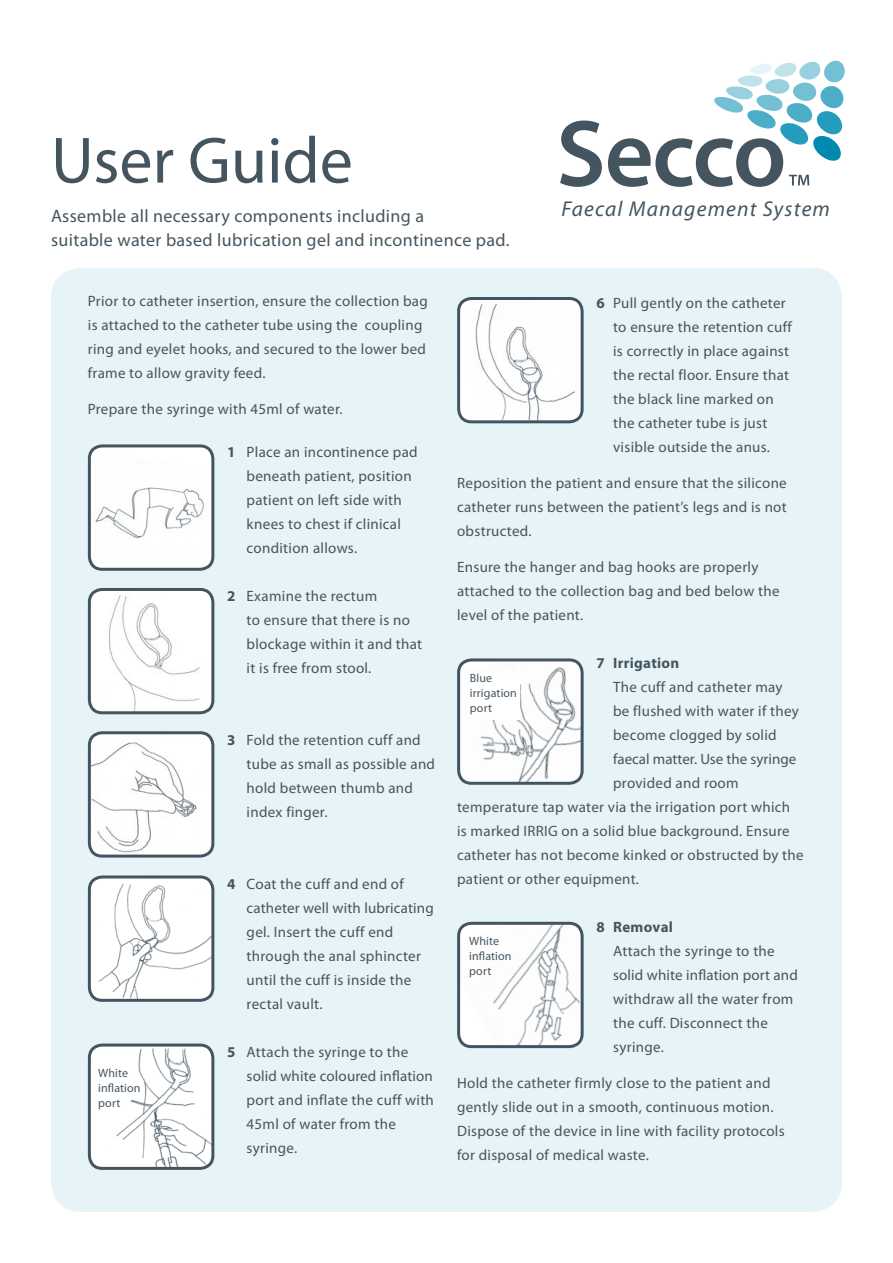
<style>
.page{position:relative;width:893px;height:1263px;background:#fff}
.page>*{position:absolute;margin:0;border:0;box-sizing:border-box;transform-origin:0 0}
.t1{font:66px "Myriad Pro";color:#455560}
.t2{font:italic 21.6px "Myriad Pro";letter-spacing:.055em;color:#455560}
.t3{font:18px/24px "Myriad Pro";letter-spacing:.02em;color:#455560}
.t4{font:15px/24px "Myriad Pro";letter-spacing:.02em;color:#455560}
.t5{font:15px "Myriad Pro";color:#455560}
.t6{font:700 15px "Myriad Pro";letter-spacing:.02em;color:#455560}
.t7{font:12px/15px "Myriad Pro";letter-spacing:.01em;color:#455560}
.s1{font-weight:700}
</style>
<div class="page">
<div style="left:51px;top:268px;width:791px;height:944px;background:#e6f3f7;border-radius:30px"></div>
<svg style="left:560px;top:121px;width:42px;height:66px"></svg>
<svg style="left:608px;top:60px;width:237px;height:127px"></svg>
<div style="left:89px;top:446px;width:124px;height:123px;background:#fff;border-radius:13px"></div>
<img style="left:92px;top:487px;width:118px;height:76px">
<div style="left:88px;top:444px;width:126px;height:127px;border:3px solid #455560;border-radius:13px"></div>
<div style="left:89px;top:589px;width:124px;height:124px;background:#fff;border-radius:13px"></div>
<img style="left:91px;top:592px;width:109px;height:121px">
<div style="left:88px;top:588px;width:126px;height:126px;border:3px solid #455560;border-radius:13px"></div>
<img style="left:92px;top:879px;width:121px;height:119px">
<div style="left:88px;top:875px;width:126px;height:127px;border:3px solid #455560;border-radius:13px"></div>
<img style="left:89px;top:735px;width:124px;height:121px">
<div style="left:88px;top:731px;width:126px;height:126px;border:3px solid #455560;border-radius:13px"></div>
<img style="left:461px;top:301px;width:119px;height:121px">
<div style="left:457px;top:297px;width:127px;height:126px;border:3px solid #455560;border-radius:13px"></div>
<img style="left:92px;top:1047px;width:121px;height:119px">
<div style="left:88px;top:1043px;width:126px;height:127px;border:3px solid #455560;border-radius:13px"></div>
<img style="left:461px;top:662px;width:119px;height:119px">
<div style="left:457px;top:658px;width:127px;height:127px;border:3px solid #455560;border-radius:13px"></div>
<img style="left:461px;top:926px;width:119px;height:118px">
<div style="left:457px;top:922px;width:127px;height:126px;border:3px solid #455560;border-radius:13px"></div>
<div style="left:470px;top:673px;width:50px;height:47px;background:#fff"></div>
<h1 class="t1" style="left:51px;top:120px;width:303px">User Guide</h1>
<p class="t3" style="left:51px;top:203px;width:460px">Assemble all necessary components including a<br>suitable water based lubrication gel and incontinence pad.</p>
<h2 class="t2" style="left:561px;top:196px;width:270px">Faecal Management System</h2>
<p class="t4" style="left:88px;top:289px;width:341px">Prior to catheter insertion, ensure the collection bag is attached to the catheter tube using the coupling ring and eyelet hooks, and secured to the lower bed frame to allow gravity feed.</p>
<p class="t4" style="left:88px;top:397px;width:256px">Prepare the syringe with 45ml of water.</p>
<p class="t4" style="left:247px;top:440px;width:173px;text-indent:-20px"><span class="s1">1</span> Place an incontinence pad beneath patient, position patient on left side with knees to chest if clinical condition allows.</p>
<p class="t4" style="left:247px;top:584px;width:177px;text-indent:-20px"><span class="s1">2</span> Examine the rectum<br>to ensure that there is no blockage within it and that it is free from stool.</p>
<p class="t7" style="left:98px;top:1066px;width:44px">White inflation port</p>
<p class="t4" style="left:247px;top:728px;width:190px;text-indent:-20px"><span class="s1">3</span> Fold the retention cuff and tube as small as possible and hold between thumb and index finger.</p>
<p class="t4" style="left:247px;top:872px;width:189px;text-indent:-20px"><span class="s1">4</span> Coat the cuff and end of catheter well with lubricating gel. Insert the cuff end through the anal sphincter until the cuff is inside the rectal vault.</p>
<p class="t4" style="left:247px;top:1040px;width:189px;text-indent:-20px"><span class="s1">5</span> Attach the syringe to the solid white coloured inflation port and inflate the cuff with<br>45ml of water from the syringe.</p>
<p class="t4" style="left:613px;top:291px;width:180px;text-indent:-16px"><span class="s1">6</span> Pull gently on the catheter to ensure the retention cuff is correctly in place against the rectal floor. Ensure that the black line marked on the catheter tube is just visible outside the anus.</p>
<p class="t4" style="left:457px;top:471px;width:331px;text-align:justify">Reposition the patient and ensure that the silicone catheter runs between the patient’s legs and is not obstructed.</p>
<p class="t4" style="left:457px;top:555px;width:324px">Ensure the hanger and bag hooks are properly attached to the collection bag and bed below the level of the patient.</p>
<p class="t6" style="left:597px;top:653px;width:84px">7 Irrigation</p>
<p class="t4" style="left:613px;top:675px;width:171px">The cuff and catheter may</p>
<p class="t4" style="left:613px;top:699px;width:187px">be flushed with water if they</p>
<p class="t4" style="left:613px;top:723px;width:165px">become clogged by solid</p>
<p class="t5" style="left:613px;top:750px;width:185px">faecal matter. Use the syringe</p>
<p class="t4" style="left:613px;top:771px;width:127px">provided and room</p>
<p class="t4" style="left:457px;top:795px;width:335px">temperature tap water via the irrigation port which</p>
<p class="t4" style="left:457px;top:819px;width:334px">is marked IRRIG on a solid blue background. Ensure</p>
<p class="t4" style="left:457px;top:843px;width:348px">catheter has not become kinked or obstructed by the</p>
<p class="t4" style="left:457px;top:867px;width:183px">patient or other equipment.</p>
<p class="t6" style="left:597px;top:917px;width:78px">8 Removal</p>
<p class="t4" style="left:613px;top:939px;width:186px">Attach the syringe to the solid white inflation port and withdraw all the water from the cuff. Disconnect the syringe.</p>
<p class="t4" style="left:457px;top:1071px;width:329px">Hold the catheter firmly close to the patient and gently slide out in a smooth, continuous motion.<br>Dispose of the device in line with facility protocols for disposal of medical waste.</p>
<p class="t7" style="left:470px;top:670px;width:49px">Blue irrigation port</p>
<p class="t7" style="left:469px;top:933px;width:44px">White inflation port</p>
</div>
